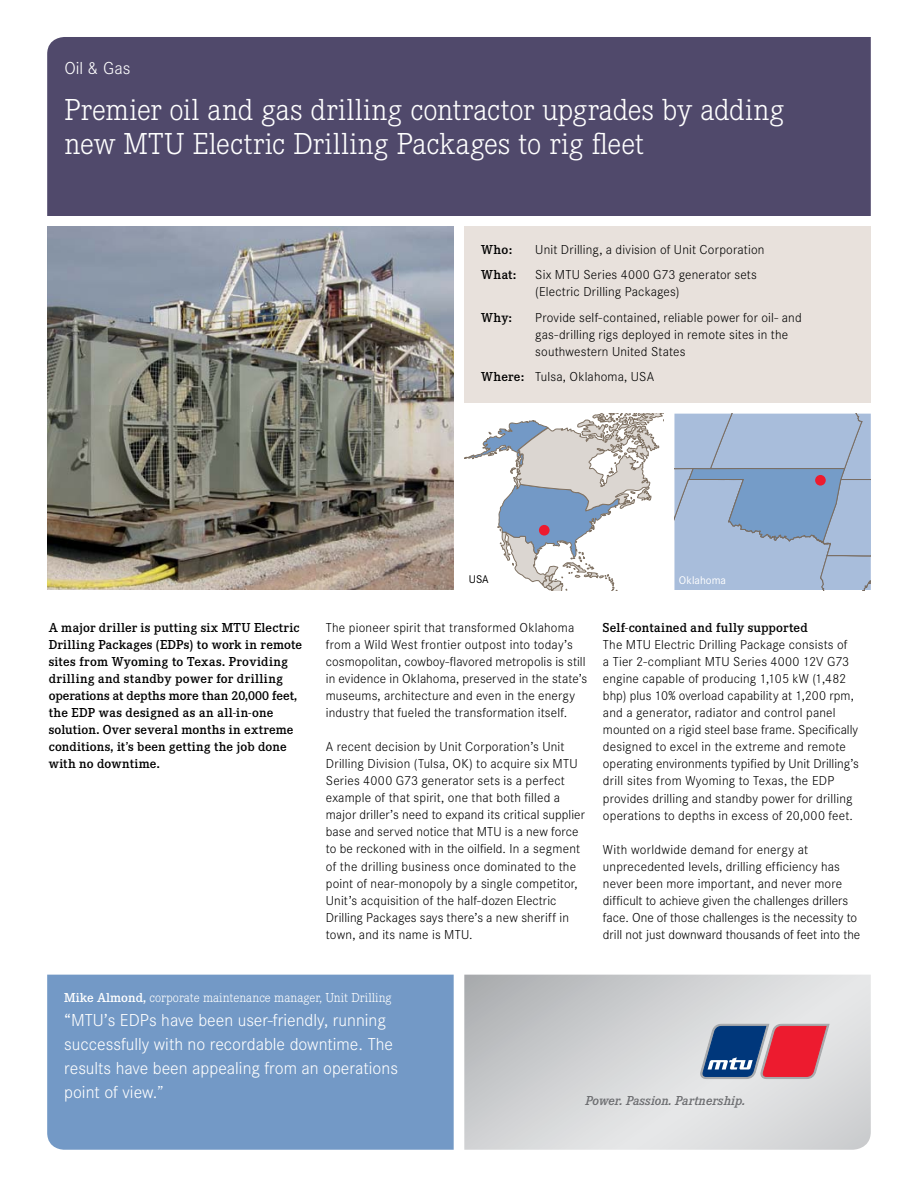
<style>
.page{position:relative;width:918px;height:1188px;background:#fff}
.page>*{position:absolute;margin:0;border:0;box-sizing:border-box;transform-origin:0 0}
.t1{font:300 31.5px/34px "Corporate E";letter-spacing:.005em;color:#fff}
.t2{font:300 18px/24px "Corporate S";color:#fff}
.t3{font:300 13.5px/17px "Corporate S";letter-spacing:.01em;color:#000}
.t4{font:600 13.5px/17px "Corporate E";letter-spacing:.015em;color:#000}
.t5{font:300 13.5px "Corporate E";color:#fff}
.t6{font:italic 600 13.5px "Corporate E";color:#6d6e71}
.t7{font:11.55px "Corporate S";color:#fff}
.t8{font:11.55px "Corporate S";color:#000}
.s1{font-family:"Corporate E";font-weight:600}
.s2{font-weight:600}
.s3{font-family:"Corporate E"}
</style>
<div class="page">
<div style="left:47px;top:975px;width:407px;height:175px;background:#7399c6"></div>
<div style="left:464px;top:227px;width:407px;height:176px;background:#e8e1dc"></div>
<div style="left:47px;top:37px;width:824px;height:179px;background:#50496b"></div>
<img style="left:47px;top:227px;width:407px;height:363px">
<svg style="left:464px;top:975px;width:407px;height:175px"></svg>
<svg style="left:464px;top:414px;width:200px;height:176px"></svg>
<svg style="left:674px;top:414px;width:197px;height:176px"></svg>
<div style="left:539px;top:525px;width:11px;height:11px;background:#ed1b2f;border-radius:50%"></div>
<div style="left:815px;top:475px;width:11px;height:11px;background:#ed1b2f;border-radius:50%"></div>
<svg style="left:701px;top:1024px;width:128px;height:55px"></svg>
<h2 class="t2" style="left:64px;top:56px;width:68px">Oil &amp; Gas</h2>
<h1 class="t1" style="left:64px;top:93px;width:722px">Premier oil and gas drilling contractor upgrades by adding new MTU Electric Drilling Packages to rig fleet</h1>
<p class="t4" style="left:481px;top:241px;width:32px">Who:</p>
<p class="t3" style="left:535px;top:241px;width:231px">Unit Drilling, a division of Unit Corporation</p>
<p class="t4" style="left:481px;top:267px;width:36px">What:</p>
<p class="t3" style="left:535px;top:266px;width:223px">Six MTU Series 4000 G73 generator sets (Electric Drilling Packages)</p>
<p class="t4" style="left:481px;top:309px;width:32px">Why:</p>
<p class="t3" style="left:535px;top:309px;width:268px">Provide self-contained, reliable power for oil- and gas-drilling rigs deployed in remote sites in the southwestern United States</p>
<p class="t3" style="left:481px;top:369px;width:174px"><span class="s1">Where:</span> Tulsa, Oklahoma, USA</p>
<p class="t8" style="left:469px;top:573px;width:22px">USA</p>
<p class="t7" style="left:679px;top:573px;width:49px">Oklahoma</p>
<p class="t4" style="left:49px;top:620px;width:255px">A major driller is putting six MTU Electric Drilling Packages (EDPs) to work in remote sites from Wyoming to Texas. Providing drilling and standby power for drilling operations at depths more than 20,000 feet, the EDP was designed as an all-in-one solution. Over several months in extreme conditions, it’s been getting the job done with no downtime.</p>
<p class="t3" style="left:326px;top:620px;width:263px">The pioneer spirit that transformed Oklahoma from a Wild West frontier outpost into today’s cosmopolitan, cowboy-flavored metropolis is still in evidence in Oklahoma, preserved in the state’s museums, architecture and even in the energy industry that fueled the transformation itself.</p>
<p class="t3" style="left:326px;top:739px;width:261px">A recent decision by Unit Corporation’s Unit Drilling Division (Tulsa, OK) to acquire six MTU Series 4000 G73 generator sets is a perfect example of that spirit, one that both filled a major driller’s need to expand its critical supplier base and served notice that MTU is a new force to be reckoned with in the oilfield. In a segment of the drilling business once dominated to the point of near-monopoly by a single competitor, Unit’s acquisition of the half-dozen Electric Drilling Packages says there’s a new sheriff in town, and its name is MTU.</p>
<p class="t4" style="left:603px;top:620px;width:206px">Self-contained and fully supported</p>
<p class="t3" style="left:603px;top:637px;width:257px">The MTU Electric Drilling Package consists of<br>a Tier 2-compliant MTU Series 4000 12V G73 engine capable of producing 1,105 kW (1,482 bhp) plus 10% overload capability at 1,200 rpm, and a generator, radiator and control panel mounted on a rigid steel base frame. Specifically designed to excel in the extreme and remote operating environments typified by Unit Drilling’s drill sites from Wyoming to Texas, the EDP provides drilling and standby power for drilling operations to depths in excess of 20,000 feet.</p>
<p class="t3" style="left:603px;top:841px;width:259px">With worldwide demand for energy at unprecedented levels, drilling efficiency has never been more important, and never more difficult to achieve given the challenges drillers face. One of those challenges is the necessity to drill not just downward thousands of feet into the</p>
<p class="t5" style="left:64px;top:990px;width:329px"><span class="s2">Mike Almond,</span> corporate maintenance manager, Unit Drilling</p>
<h2 class="t2" style="left:64px;top:1008px;width:335px">“MTU’s EDPs have been user-friendly, running successfully with no recordable downtime. The results have been appealing from an operations point of view.<span class="s3">”</span></h2>
<p class="t6" style="left:586px;top:1093px;width:161px">Power. Passion. Partnership.</p>
</div>
